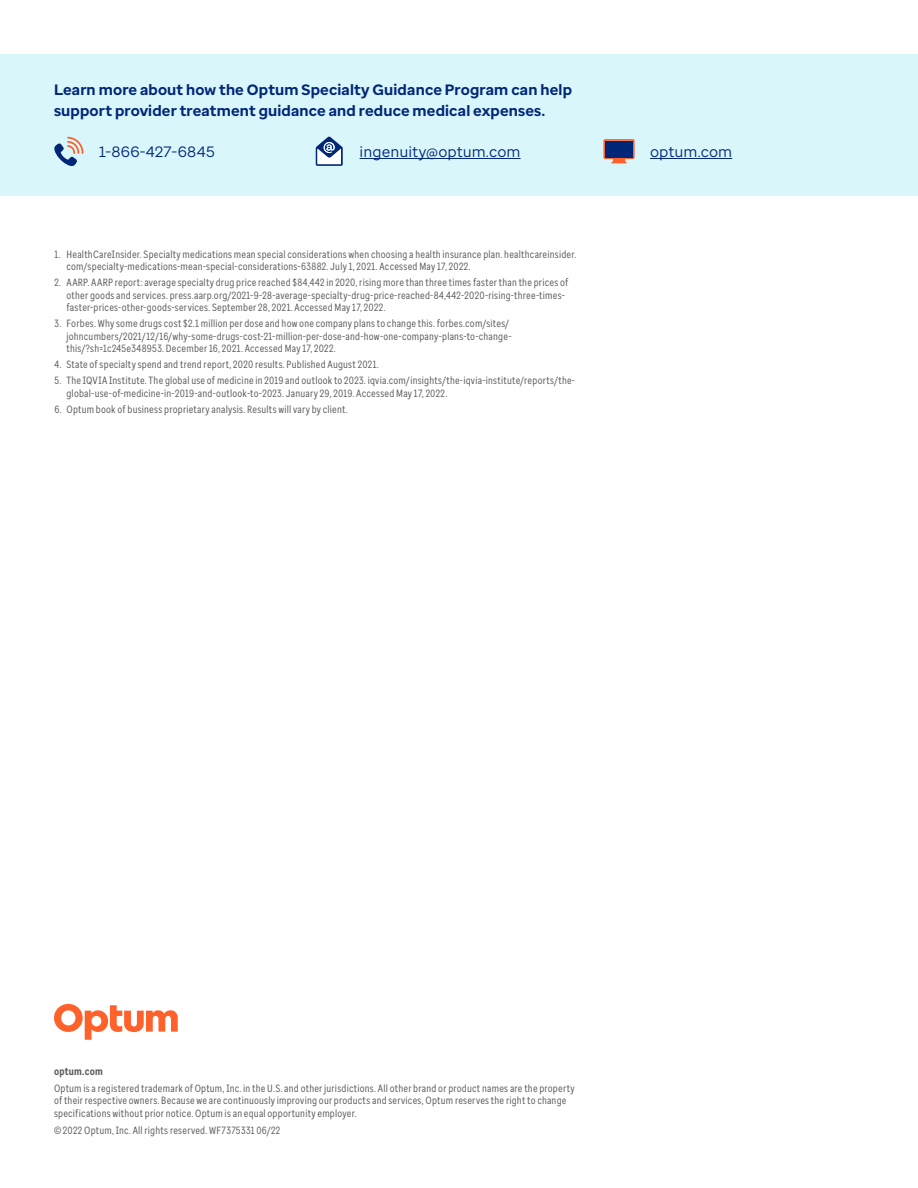
<style>
.page{position:relative;width:918px;height:1188px;background:#fff}
.page>*{position:absolute;margin:0;border:0;box-sizing:border-box;transform-origin:0 0}
.t1{font:700 15px/21px "Optum Sans";letter-spacing:.01em;color:#002677}
.t2{font:15px "Optum Sans";letter-spacing:.005em;color:#002677}
.t3{font:10.5px/12.6px "Optum Sans Cond";letter-spacing:.02em;color:#5a5a5a}
.t4{font:700 10.5px "Optum Sans Cond";letter-spacing:.02em;color:#5a5a5a}
</style>
<div class="page">
<svg style="left:54px;top:1004px;width:124px;height:36px"></svg>
<div style="left:0;top:54px;width:918px;height:142px;background:#d9f6fa"></div>
<hr style="left:360px;top:158px;width:161px;height:1px;background:#002677">
<hr style="left:650px;top:158px;width:82px;height:1px;background:#002677">
<svg style="left:54px;top:137px;width:29px;height:29px"></svg>
<svg style="left:316px;top:136px;width:27px;height:30px"></svg>
<svg style="left:603px;top:139px;width:32px;height:24px"></svg>
<div style="left:605px;top:141px;width:28px;height:16px;background:#002677"></div>
<h1 class="t1" style="left:54px;top:79px;width:520px">Learn more about how the Optum Specialty Guidance Program can help support provider treatment guidance and reduce medical expenses.</h1>
<h1 class="t2" style="left:99px;top:142px;width:117px">1-866-427-6845</h1>
<h1 class="t2" style="left:360px;top:142px;width:163px">ingenuity@optum.com</h1>
<h1 class="t2" style="left:650px;top:142px;width:84px">optum.com</h1>
<p class="t3" style="left:66px;top:248px;width:511px;text-indent:-12px">1. HealthCareInsider. Specialty medications mean special considerations when choosing a health insurance plan. healthcareinsider. com/specialty-medications-mean-special-considerations-63882. July 1, 2021. Accessed May 17, 2022.</p>
<p class="t3" style="left:66px;top:276px;width:503px;text-indent:-12px">2. AARP. AARP report: average specialty drug price reached $84,442 in 2020, rising more than three times faster than the prices of other goods and services. press.aarp.org/2021-9-28-average-specialty-drug-price-reached-84,442-2020-rising-three-times&shy;faster-prices-other-goods-services. September 28, 2021. Accessed May 17, 2022.</p>
<p class="t3" style="left:66px;top:317px;width:447px;text-indent:-12px">3. Forbes. Why some drugs cost $2.1 million per dose and how one company plans to change this. forbes.com/sites/ johncumbers/2021/12/16/why-some-drugs-cost-21-million-per-dose-and-how-one-company-plans-to-change&shy;this/?sh=1c245e348953. December 16, 2021. Accessed May 17, 2022.</p>
<p class="t3" style="left:54px;top:358px;width:326px">4. State of specialty spend and trend report, 2020 results. Published August 2021.</p>
<p class="t3" style="left:66px;top:374px;width:510px;text-indent:-12px">5. The IQVIA Institute. The global use of medicine in 2019 and outlook to 2023. iqvia.com/insights/the-iqvia-institute/reports/the&shy;global-use-of-medicine-in-2019-and-outlook-to-2023. January 29, 2019. Accessed May 17, 2022.</p>
<p class="t3" style="left:54px;top:403px;width:295px">6. Optum book of business proprietary analysis. Results will vary by client.</p>
<p class="t4" style="left:54px;top:1064px;width:50px">optum.com</p>
<p class="t3" style="left:54px;top:1082px;width:522px">Optum is a registered trademark of Optum, Inc. in the U.S. and other jurisdictions. All other brand or product names are the property of their respective owners. Because we are continuously improving our products and services, Optum reserves the right to change specifications without prior notice. Optum is an equal opportunity employer.</p>
<p class="t3" style="left:54px;top:1124px;width:228px">© 2022 Optum, Inc. All rights reserved. WF7375331 06/22</p>
</div>
